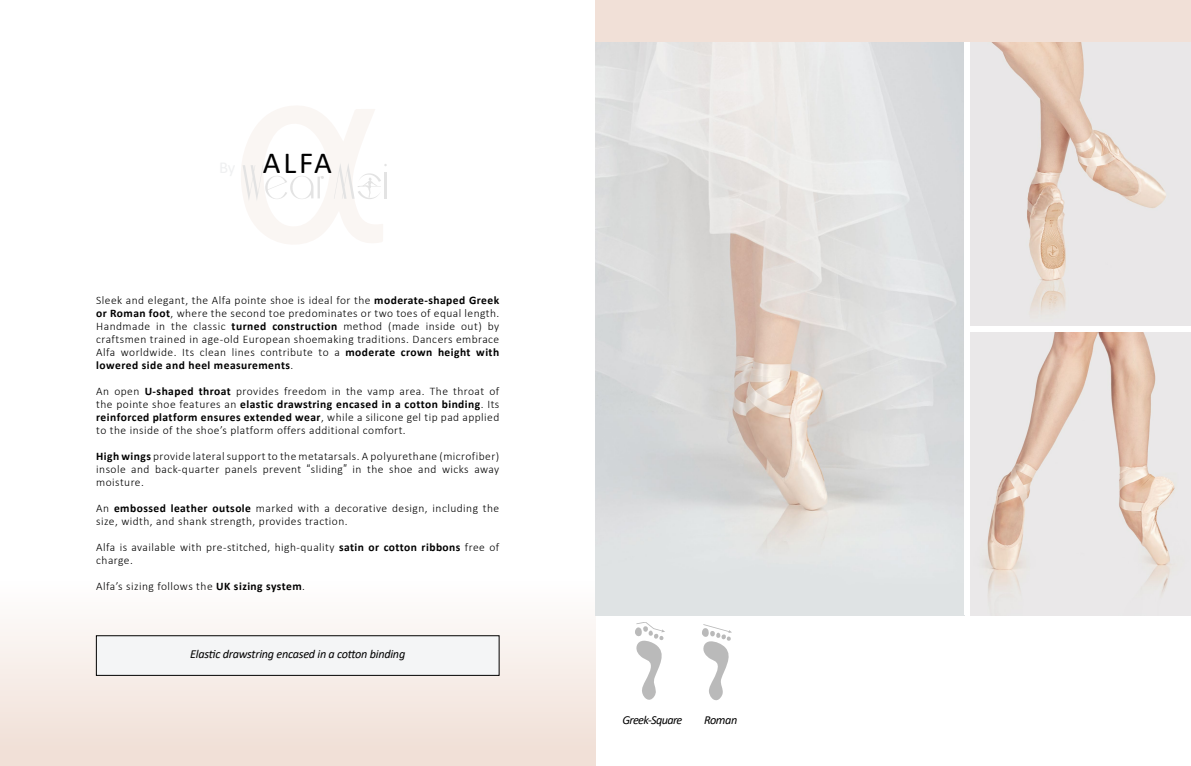
<style>
.page{position:relative;width:1191px;height:766px;background:#fff}
.page>*{position:absolute;margin:0;border:0;box-sizing:border-box;transform-origin:0 0}
.t1{font:30.7px "Calibri";color:#000}
.t2{font:italic 12.2px "Calibri";letter-spacing:-.02em;color:#000}
.t3{font:italic 12.2px "Calibri";letter-spacing:-.05em;color:#000}
.t4{font:300 11.5px/13px "Calibri";letter-spacing:.04em;color:#000;text-align:justify}
.s1{font-weight:700}
.s2{font-family:"Agency FB";font-weight:400}
</style>
<div class="page">
<div style="left:0;top:581px;width:595px;height:184px;background:linear-gradient(to bottom,#fdfdfd,#eedcd2)"></div>
<div style="left:595px;top:0;width:596px;height:43px;background:#f1e0d7"></div>
<img style="left:595px;top:43px;width:369px;height:572px">
<img style="left:970px;top:332px;width:221px;height:283px">
<img style="left:970px;top:43px;width:221px;height:283px">
<svg style="left:241px;top:106px;width:146px;height:138px"></svg>
<div style="left:96px;top:635px;width:403px;height:40px;background:#f4f5f6"></div>
<div style="left:96px;top:635px;width:403px;height:40px;border:1px solid #000"></div>
<svg style="left:702px;top:624px;width:30px;height:77px"></svg>
<svg style="left:635px;top:622px;width:30px;height:78px"></svg>
<h1 class="t1" style="left:263px;top:141px;width:71px">ALFA</h1>
<p class="t4" style="left:96px;top:293px;width:404px">Sleek and elegant, the Alfa pointe shoe is ideal for the <span class="s1">moderate-shaped Greek or Roman foot</span>, where the second toe predominates or two toes of equal length.<br>Handmade in the classic <span class="s1">turned construction</span> method (made inside out) by craftsmen trained in age-old European shoemaking traditions. Dancers embrace Alfa worldwide. Its clean lines contribute to a <span class="s1">moderate crown height with lowered side and heel measurements</span>.</p>
<p class="t4" style="left:96px;top:384px;width:405px">An open <span class="s1">U-shaped throat</span> provides freedom in the vamp area. The throat of the pointe shoe features an <span class="s1">elastic drawstring encased in a cotton binding</span>. Its <span class="s1">reinforced platform ensures extended wear</span>, while a silicone gel tip pad applied to the inside of the shoe’s platform offers additional comfort.</p>
<p class="t4" style="left:96px;top:449px;width:404px"><span class="s1">High wings</span> provide lateral support to the metatarsals. A polyurethane (microfiber) insole and back-quarter panels prevent <span class="s2">“</span>sliding<span class="s2">”</span> in the shoe and wicks away moisture.</p>
<p class="t4" style="left:96px;top:501px;width:404px">An <span class="s1">embossed leather outsole</span> marked with a decorative design, including the size, width, and shank strength, provides traction.</p>
<p class="t4" style="left:96px;top:540px;width:404px">Alfa is available with pre-stitched, high-quality <span class="s1">satin or cotton ribbons</span> free of charge.</p>
<p class="t4" style="left:96px;top:579px;width:210px">Alfa’s sizing follows the <span class="s1">UK sizing system</span>.</p>
<p class="t2" style="left:190px;top:645px;width:217px">Elastic drawstring encased in a cotton binding</p>
<p class="t3" style="left:622px;top:711px;width:61px">Greek-Square</p>
<p class="t2" style="left:704px;top:711px;width:35px">Roman</p>
</div>
